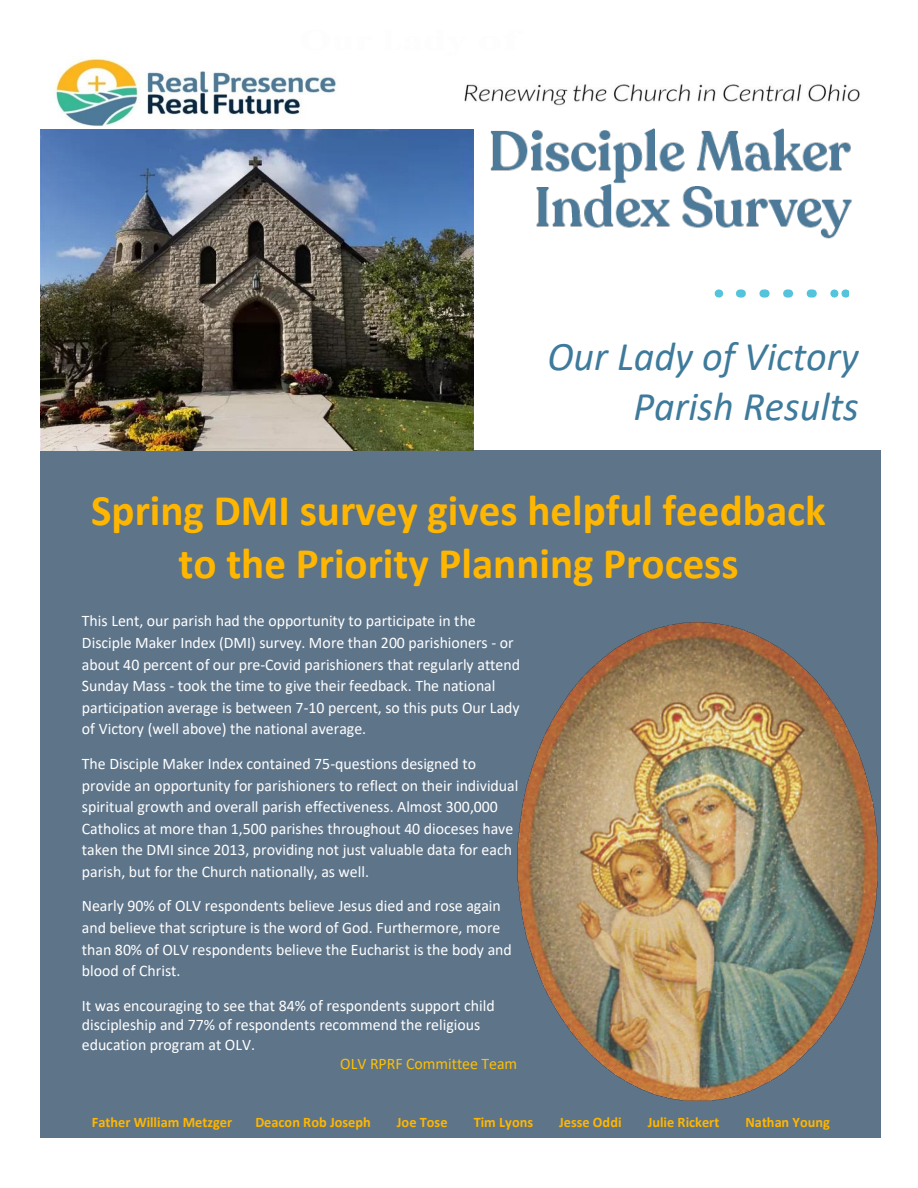
<style>
.page{position:relative;width:918px;height:1188px;background:#fff}
.page>*{position:absolute;margin:0;border:0;box-sizing:border-box;transform-origin:0 0}
.t1{font:700 43.8px/53.4px "Calibri";color:#ffb600;text-align:center}
.t2{font:italic 40.8px/50.1px "Calibri";color:#3e7a9b;text-align:right}
.t3{font:16.05px/21.6px "Calibri";color:#fff}
.t4{font:16.05px "Calibri";color:#ffc000}
.t5{font:700 14.55px "Calibri";color:#ffb600}
</style>
<div class="page">
<div style="left:41px;top:450px;width:840px;height:687px;background:#5e7489"></div>
<img style="left:55px;top:56px;width:805px;height:71px">
<img style="left:41px;top:129px;width:433px;height:321px">
<img style="left:491px;top:129px;width:361px;height:110px">
<svg style="left:740px;top:290px;width:2px;height:7px"></svg>
<svg style="left:763px;top:290px;width:3px;height:7px"></svg>
<svg style="left:787px;top:290px;width:2px;height:7px"></svg>
<svg style="left:810px;top:290px;width:3px;height:7px"></svg>
<img style="left:517px;top:621px;width:363px;height:481px">
<p class="t2" style="left:547px;top:330px;width:313px">Our Lady of Victory<br>Parish Results</p>
<p class="t1" style="left:91px;top:483px;width:736px">Spring DMI survey gives helpful feedback to the Priority Planning Process</p>
<p class="t3" style="left:82px;top:610px;width:440px">This Lent, our parish had the opportunity to participate in the Disciple Maker Index (DMI) survey. More than 200 parishioners - or about 40 percent of our pre-Covid parishioners that regularly attend Sunday Mass - took the time to give their feedback. The national participation average is between 7-10 percent, so this puts Our Lady of Victory (well above) the national average.</p>
<p class="t3" style="left:82px;top:752px;width:438px">The Disciple Maker Index contained 75-questions designed to provide an opportunity for parishioners to reflect on their individual spiritual growth and overall parish effectiveness. Almost 300,000<br>Catholics at more than 1,500 parishes throughout 40 dioceses have taken the DMI since 2013, providing not just valuable data for each parish, but for the Church nationally, as well.</p>
<p class="t3" style="left:82px;top:895px;width:432px">Nearly 90% of OLV respondents believe Jesus died and rose again and believe that scripture is the word of God. Furthermore, more than 80% of OLV respondents believe the Eucharist is the body and blood of Christ.</p>
<p class="t3" style="left:82px;top:994px;width:415px">It was encouraging to see that 84% of respondents support child</p>
<p class="t3" style="left:82px;top:1014px;width:400px">discipleship and 77% of respondents recommend the religious</p>
<p class="t3" style="left:82px;top:1033px;width:175px">education program at OLV.</p>
<p class="t4" style="left:340px;top:1053px;width:178px">OLV RPRF Committee Team</p>
<p class="t5" style="left:92px;top:1112px;width:142px">Father William Metzger</p>
<p class="t5" style="left:255px;top:1112px;width:117px">Deacon Rob Joseph</p>
<p class="t5" style="left:397px;top:1112px;width:52px">Joe Tose</p>
<p class="t5" style="left:474px;top:1112px;width:61px">Tim Lyons</p>
<p class="t5" style="left:559px;top:1112px;width:64px">Jesse Oddi</p>
<p class="t5" style="left:648px;top:1112px;width:73px">Julie Rickert</p>
<p class="t5" style="left:745px;top:1112px;width:86px">Nathan Young</p>
</div>
